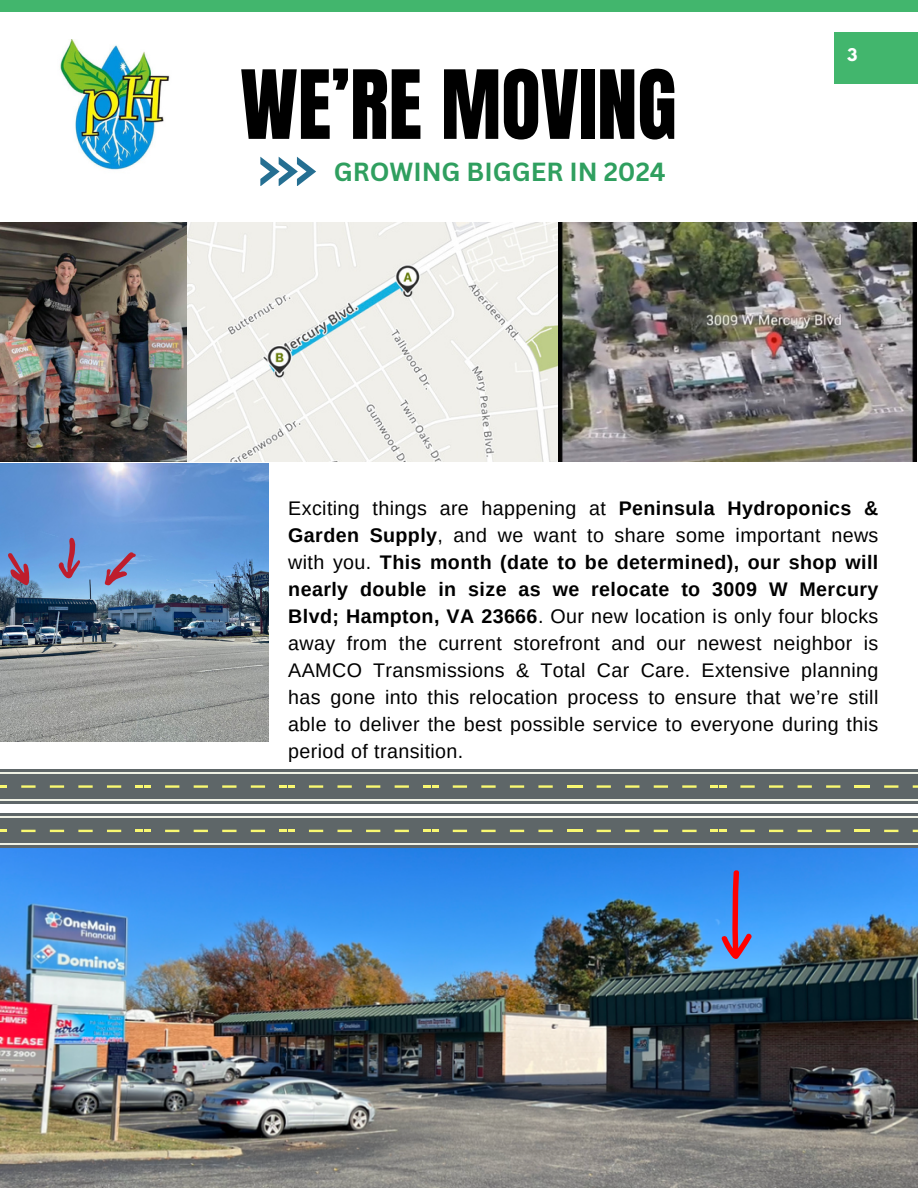
<style>
.page{position:relative;width:918px;height:1188px;background:#fff}
.page>*{position:absolute;margin:0;border:0;box-sizing:border-box;transform-origin:0 0}
.t1{font:81px "Anton";color:#000}
.t2{font:700 25.5px "Canva Sans";color:#2f9f5f}
.t3{font:19.65px/27px "Arimo";letter-spacing:.02em;color:#000;text-align:justify}
.t4{font:700 15.45px "League Spartan";color:#fff}
.s1{font-weight:700}
</style>
<div class="page">
<div style="left:0;top:0;width:918px;height:12px;background:#42b66d"></div>
<div style="left:834px;top:32px;width:84px;height:52px;background:#42b66d"></div>
<svg style="left:260px;top:157px;width:56px;height:29px"></svg>
<img style="left:0;top:848px;width:918px;height:340px">
<img style="left:0;top:463px;width:269px;height:278px">
<img style="left:60px;top:39px;width:110px;height:131px">
<svg style="left:105px;top:552px;width:31px;height:34px"></svg>
<svg style="left:58px;top:537px;width:22px;height:42px"></svg>
<svg style="left:8px;top:553px;width:21px;height:32px"></svg>
<div style="left:719px;top:769px;width:144px;height:34px;background:#5e6668"></div>
<hr style="left:740px;top:785px;width:15px;height:3px;background:#f9f871">
<hr style="left:769px;top:785px;width:14px;height:3px;background:#f9f871">
<hr style="left:798px;top:785px;width:14px;height:3px;background:#f9f871">
<hr style="left:826px;top:785px;width:14px;height:3px;background:#f9f871">
<hr style="left:719px;top:772px;width:144px;height:1px;background:#eff1e4">
<hr style="left:719px;top:799px;width:144px;height:2px;background:#eff1e4">
<div style="left:719px;top:813px;width:144px;height:35px;background:#5e6668"></div>
<svg style="left:740px;top:830px;width:15px;height:2px"></svg>
<svg style="left:769px;top:830px;width:14px;height:2px"></svg>
<svg style="left:798px;top:830px;width:14px;height:2px"></svg>
<svg style="left:826px;top:830px;width:14px;height:2px"></svg>
<hr style="left:719px;top:816px;width:144px;height:1px;background:#eff1e4">
<hr style="left:719px;top:844px;width:144px;height:1px;background:#eff1e4">
<div style="left:863px;top:769px;width:55px;height:34px;background:#5e6668"></div>
<hr style="left:884px;top:785px;width:14px;height:3px;background:#f9f871">
<svg style="left:913px;top:785px;width:5px;height:3px"></svg>
<svg style="left:855px;top:785px;width:15px;height:3px"></svg>
<hr style="left:863px;top:772px;width:55px;height:1px;background:#eff1e4">
<hr style="left:863px;top:799px;width:55px;height:2px;background:#eff1e4">
<div style="left:863px;top:813px;width:55px;height:35px;background:#5e6668"></div>
<svg style="left:884px;top:830px;width:14px;height:2px"></svg>
<svg style="left:855px;top:830px;width:15px;height:2px"></svg>
<hr style="left:863px;top:816px;width:55px;height:1px;background:#eff1e4">
<hr style="left:863px;top:844px;width:55px;height:1px;background:#eff1e4">
<div style="left:431px;top:769px;width:144px;height:34px;background:#5e6668"></div>
<hr style="left:453px;top:785px;width:14px;height:3px;background:#f9f871">
<hr style="left:481px;top:785px;width:15px;height:3px;background:#f9f871">
<hr style="left:510px;top:785px;width:14px;height:3px;background:#f9f871">
<hr style="left:538px;top:785px;width:15px;height:3px;background:#f9f871">
<hr style="left:431px;top:772px;width:144px;height:1px;background:#eff1e4">
<hr style="left:431px;top:799px;width:144px;height:2px;background:#eff1e4">
<div style="left:431px;top:813px;width:144px;height:35px;background:#5e6668"></div>
<svg style="left:453px;top:830px;width:14px;height:2px"></svg>
<svg style="left:481px;top:830px;width:15px;height:2px"></svg>
<svg style="left:510px;top:830px;width:14px;height:2px"></svg>
<svg style="left:538px;top:830px;width:15px;height:2px"></svg>
<hr style="left:431px;top:816px;width:144px;height:1px;background:#eff1e4">
<hr style="left:431px;top:844px;width:144px;height:1px;background:#eff1e4">
<div style="left:288px;top:769px;width:143px;height:34px;background:#5e6668"></div>
<svg style="left:423px;top:785px;width:15px;height:3px"></svg>
<hr style="left:309px;top:785px;width:14px;height:3px;background:#f9f871">
<hr style="left:338px;top:785px;width:14px;height:3px;background:#f9f871">
<hr style="left:366px;top:785px;width:14px;height:3px;background:#f9f871">
<hr style="left:395px;top:785px;width:14px;height:3px;background:#f9f871">
<hr style="left:288px;top:772px;width:143px;height:1px;background:#eff1e4">
<hr style="left:288px;top:799px;width:143px;height:2px;background:#eff1e4">
<div style="left:288px;top:813px;width:143px;height:35px;background:#5e6668"></div>
<svg style="left:423px;top:830px;width:15px;height:2px"></svg>
<svg style="left:309px;top:830px;width:14px;height:2px"></svg>
<svg style="left:338px;top:830px;width:14px;height:2px"></svg>
<svg style="left:366px;top:830px;width:14px;height:2px"></svg>
<svg style="left:395px;top:830px;width:14px;height:2px"></svg>
<hr style="left:288px;top:816px;width:143px;height:1px;background:#eff1e4">
<hr style="left:288px;top:844px;width:143px;height:1px;background:#eff1e4">
<div style="left:144px;top:769px;width:144px;height:34px;background:#5e6668"></div>
<svg style="left:279px;top:785px;width:16px;height:3px"></svg>
<hr style="left:165px;top:785px;width:14px;height:3px;background:#f9f871">
<hr style="left:194px;top:785px;width:14px;height:3px;background:#f9f871">
<hr style="left:222px;top:785px;width:15px;height:3px;background:#f9f871">
<hr style="left:251px;top:785px;width:14px;height:3px;background:#f9f871">
<hr style="left:144px;top:772px;width:144px;height:1px;background:#eff1e4">
<hr style="left:144px;top:799px;width:144px;height:2px;background:#eff1e4">
<div style="left:144px;top:813px;width:144px;height:35px;background:#5e6668"></div>
<svg style="left:279px;top:830px;width:16px;height:2px"></svg>
<svg style="left:165px;top:830px;width:14px;height:2px"></svg>
<svg style="left:194px;top:830px;width:14px;height:2px"></svg>
<svg style="left:222px;top:830px;width:15px;height:2px"></svg>
<svg style="left:251px;top:830px;width:14px;height:2px"></svg>
<hr style="left:144px;top:816px;width:144px;height:1px;background:#eff1e4">
<hr style="left:144px;top:844px;width:144px;height:1px;background:#eff1e4">
<div style="left:575px;top:769px;width:144px;height:34px;background:#5e6668"></div>
<svg style="left:711px;top:785px;width:15px;height:3px"></svg>
<hr style="left:597px;top:785px;width:14px;height:3px;background:#f9f871">
<hr style="left:625px;top:785px;width:14px;height:3px;background:#f9f871">
<hr style="left:654px;top:785px;width:14px;height:3px;background:#f9f871">
<hr style="left:682px;top:785px;width:15px;height:3px;background:#f9f871">
<svg style="left:567px;top:785px;width:15px;height:3px"></svg>
<hr style="left:575px;top:772px;width:144px;height:1px;background:#eff1e4">
<hr style="left:575px;top:799px;width:144px;height:2px;background:#eff1e4">
<div style="left:575px;top:813px;width:144px;height:35px;background:#5e6668"></div>
<svg style="left:711px;top:830px;width:15px;height:2px"></svg>
<svg style="left:597px;top:830px;width:14px;height:2px"></svg>
<svg style="left:625px;top:830px;width:14px;height:2px"></svg>
<svg style="left:654px;top:830px;width:14px;height:2px"></svg>
<svg style="left:682px;top:830px;width:15px;height:2px"></svg>
<svg style="left:567px;top:830px;width:15px;height:2px"></svg>
<hr style="left:575px;top:816px;width:144px;height:1px;background:#eff1e4">
<hr style="left:575px;top:844px;width:144px;height:1px;background:#eff1e4">
<div style="left:0;top:769px;width:144px;height:34px;background:#5e6668"></div>
<svg style="left:136px;top:785px;width:15px;height:3px"></svg>
<hr style="left:21px;top:785px;width:15px;height:3px;background:#f9f871">
<hr style="left:50px;top:785px;width:14px;height:3px;background:#f9f871">
<hr style="left:78px;top:785px;width:15px;height:3px;background:#f9f871">
<hr style="left:107px;top:785px;width:14px;height:3px;background:#f9f871">
<svg style="left:0;top:785px;width:7px;height:3px"></svg>
<hr style="left:0;top:772px;width:144px;height:1px;background:#eff1e4">
<hr style="left:0;top:799px;width:144px;height:2px;background:#eff1e4">
<div style="left:0;top:813px;width:144px;height:35px;background:#5e6668"></div>
<svg style="left:136px;top:830px;width:15px;height:2px"></svg>
<svg style="left:21px;top:830px;width:15px;height:2px"></svg>
<svg style="left:50px;top:830px;width:14px;height:2px"></svg>
<svg style="left:78px;top:830px;width:15px;height:2px"></svg>
<svg style="left:107px;top:830px;width:14px;height:2px"></svg>
<svg style="left:0;top:830px;width:7px;height:2px"></svg>
<hr style="left:0;top:816px;width:144px;height:1px;background:#eff1e4">
<hr style="left:0;top:844px;width:144px;height:1px;background:#eff1e4">
<img style="left:0;top:223px;width:188px;height:238px">
<img style="left:188px;top:223px;width:728px;height:238px">
<svg style="left:721px;top:869px;width:32px;height:90px"></svg>
<h1 class="t1" style="left:240px;top:47px;width:438px">WE’RE MOVING</h1>
<p class="t2" style="left:334px;top:154px;width:334px">GROWING BIGGER IN 2024</p>
<p class="t4" style="left:847px;top:47px;width:12px">3</p>
<p class="t3" style="left:288px;top:495px;width:592px">Exciting things are happening at <span class="s1">Peninsula Hydroponics &amp; Garden Supply</span>, and we want to share some important news with you. <span class="s1">This month (date to be determined), our shop will nearly double in size as we relocate to 3009 W Mercury Blvd; Hampton, VA 23666</span>. Our new location is only four blocks away from the current storefront and our newest neighbor is AAMCO Transmissions &amp; Total Car Care. Extensive planning has gone into this relocation process to ensure that we’re still able to deliver the best possible service to everyone during this period of transition.</p>
</div>
